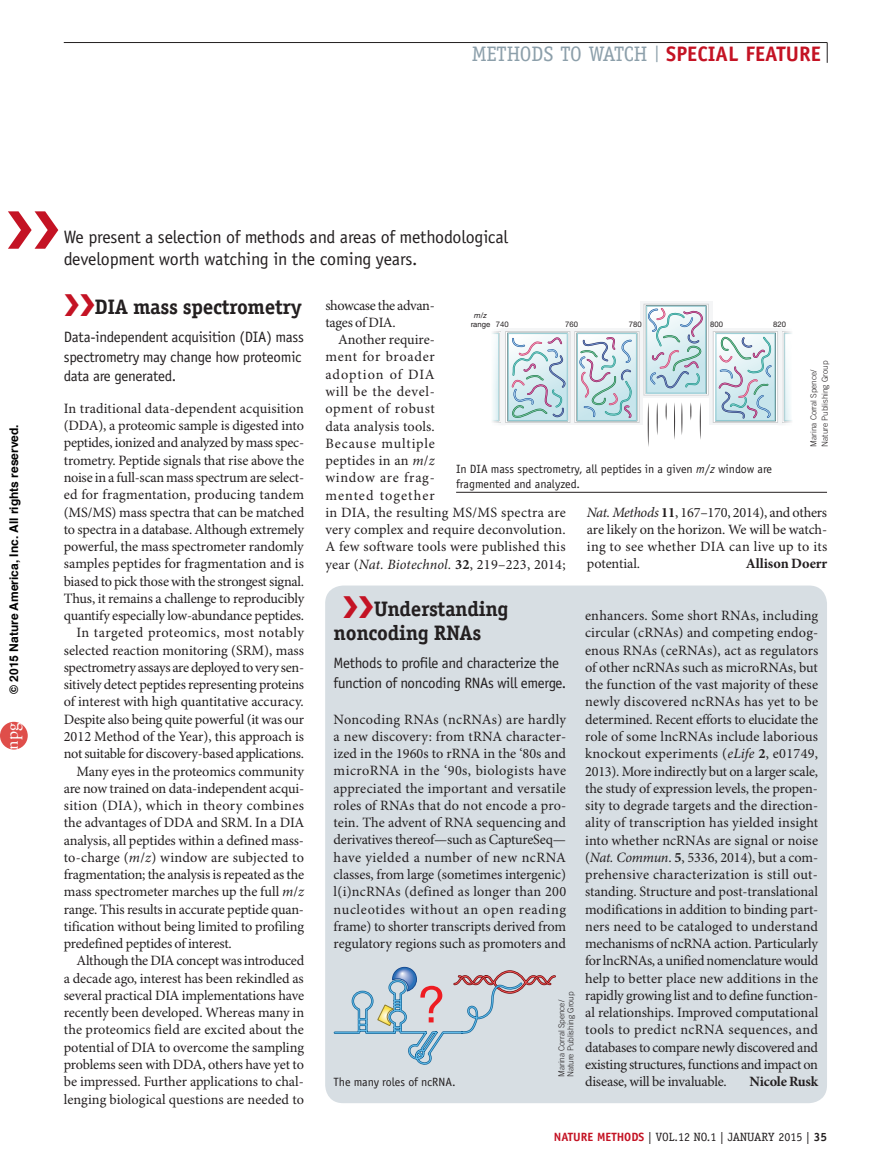
<style>
.page{position:relative;width:891px;height:1175px;background:#fff}
.page>*{position:absolute;margin:0;border:0;box-sizing:border-box;transform-origin:0 0}
.t1{font:50.4px "Helvetica LT Std";color:#ee1d23}
.t2{font:700 21px/24px "Officina Serif Std";letter-spacing:-.015em;color:#231f20}
.t3{font:21px "Officina Serif Std";color:#8c9faa}
.t4{font:18px/22.5px "Officina Sans Std";letter-spacing:-.01em;color:#231f20}
.t5{font:18px "Adobe Garamond Pro";color:#fff}
.t6{font:15px/19.5px "Officina Sans Std";letter-spacing:-.02em;color:#231f20}
.t7{font:14.25px/17.2px "Minion Pro";letter-spacing:-.01em;color:#231f20;text-align:justify}
.t8{font:14.25px/17.2px "Minion Pro";letter-spacing:.02em;color:#231f20}
.t9{font:14.25px "Minion Pro";letter-spacing:.01em;color:#231f20}
.t10{font:14.25px "Minion Pro";letter-spacing:.025em;color:#231f20}
.t11{font:700 14.25px "Minion Pro";letter-spacing:-.01em;color:#231f20}
.t12{font:12px/15px "Officina Sans Std";color:#231f20}
.t13{font:700 12px "Helvetica";color:#000}
.t14{font:12px "Officina Serif Std";color:#231f20}
.t15{font:300 8.25px/9px "Trade Gothic LT Std";letter-spacing:-.005em;color:#231f20}
.t16{font:7.65px "Helvetica Neue LT Std";color:#231f20}
.t17{font:7.65px "Helvetica LT Std";color:#231f20}
.t18{font:italic 7.65px "Helvetica Neue LT Std";color:#231f20}
.s1{font-family:"Officina Sans Std";font-size:16.5px}
.s2{font-family:"Officina Sans Std";font-weight:700;color:#c41324}
.s3{font-family:"Arial"}
.s4{color:#c41324}
.s5{font-style:italic}
.s6{font-weight:700}
.s7{font-family:"Helvetica Neue LT Std"}
.s8{font-family:"Officina Sans Std";font-weight:700}
</style>
<div class="page">
<hr style="left:64px;top:42px;width:763px;height:1px;background:#231f20">
<svg style="left:827px;top:43px;width:1px;height:20px"></svg>
<div style="left:640px;top:301px;width:73px;height:97px;background:#f4f5f6"></div>
<svg style="left:492px;top:304px;width:300px;height:143px"></svg>
<hr style="left:456px;top:492px;width:371px;height:1px;background:#231f20">
<div style="left:325px;top:585px;width:502px;height:518px;background:#d7dee3;border-radius:18px"></div>
<svg style="left:334px;top:967px;width:222px;height:97px"></svg>
<div style="left:0;top:722px;width:28px;height:27px;background:#df4e4a;border-radius:50%"></div>
<h2 class="t3" style="left:472px;top:42px;width:351px">METHODS TO WATCH <span class="s1">|</span> <span class="s2">SPECIAL FEATURE</span></h2>
<p class="t13" style="left:4px;top:693px;width:271px;rotate:-90deg">© 201<span class="s3">5</span> Nature America, Inc. All rights reserved.</p>
<p class="t5" style="left:1px;top:749px;width:28px;rotate:-90deg">npg</p>
<p class="t4" style="left:64px;top:226px;width:446px">We present a selection of methods and areas of methodological development worth watching in the coming years.</p>
<h2 class="t2" style="left:64px;top:295px;width:239px"><span class="s4">❯❯</span>DIA mass spectrometry</h2>
<p class="t6" style="left:64px;top:327px;width:242px">Data-independent acquisition (DIA) mass spectrometry may change how proteomic data are generated.</p>
<p class="t9" style="left:64px;top:400px;width:242px">In traditional data-dependent acquisition</p>
<p class="t7" style="left:64px;top:417px;width:242px">(DDA), a proteomic sample is digested into</p>
<p class="t7" style="left:64px;top:435px;width:242px">peptides, ionized and analyzed by mass spec-</p>
<p class="t7" style="left:64px;top:452px;width:242px">trometry. Peptide signals that rise above the</p>
<p class="t7" style="left:64px;top:469px;width:242px">noise in a full-scan mass spectrum are select-</p>
<p class="t8" style="left:64px;top:486px;width:242px">ed for fragmentation, producing tandem</p>
<p class="t7" style="left:64px;top:504px;width:242px">(MS/MS) mass spectra that can be matched</p>
<p class="t7" style="left:64px;top:521px;width:242px">to spectra in a database. Although extremely</p>
<p class="t7" style="left:64px;top:538px;width:242px">powerful, the mass spectrometer randomly</p>
<p class="t7" style="left:64px;top:556px;width:242px">samples peptides for fragmentation and is</p>
<p class="t7" style="left:64px;top:573px;width:242px">biased to pick those with the strongest signal.</p>
<p class="t7" style="left:64px;top:590px;width:242px">Thus, it remains a challenge to reproducibly</p>
<p class="t7" style="left:64px;top:607px;width:242px">quantify especially low-abundance peptides.</p>
<p class="t10" style="left:77px;top:624px;width:229px">In targeted proteomics, most notably</p>
<p class="t7" style="left:64px;top:642px;width:242px">selected reaction monitoring (SRM), mass</p>
<p class="t7" style="left:64px;top:659px;width:242px">spectrometry assays are deployed to very sen-</p>
<p class="t7" style="left:64px;top:676px;width:242px">sitively detect peptides representing proteins</p>
<p class="t7" style="left:64px;top:694px;width:242px">of interest with high quantitative accuracy.</p>
<p class="t7" style="left:64px;top:711px;width:242px">Despite also being quite powerful (it was our</p>
<p class="t7" style="left:64px;top:728px;width:242px">2012 Method of the Year), this approach is</p>
<p class="t7" style="left:64px;top:745px;width:242px">not suitable for discovery-based applications.</p>
<p class="t7" style="left:77px;top:763px;width:229px">Many eyes in the proteomics community</p>
<p class="t7" style="left:64px;top:780px;width:242px">are now trained on data-independent acqui-</p>
<p class="t10" style="left:64px;top:797px;width:242px">sition (DIA), which in theory combines</p>
<p class="t7" style="left:64px;top:814px;width:242px">the advantages of DDA and SRM. In a DIA</p>
<p class="t7" style="left:64px;top:832px;width:242px">analysis, all peptides within a defined mass-</p>
<p class="t9" style="left:64px;top:848px;width:242px">to-charge (<span class="s5">m</span>/<span class="s5">z</span>) window are subjected to</p>
<p class="t7" style="left:64px;top:866px;width:242px">fragmentation; the analysis is repeated as the</p>
<p class="t7" style="left:64px;top:883px;width:242px">mass spectrometer marches up the full <span class="s5">m</span>/<span class="s5">z</span></p>
<p class="t7" style="left:64px;top:901px;width:242px">range. This results in accurate peptide quan-</p>
<p class="t7" style="left:64px;top:918px;width:242px">tification without being limited to profiling</p>
<p class="t7" style="left:64px;top:935px;width:170px">predefined peptides of interest.</p>
<p class="t7" style="left:77px;top:952px;width:229px">Although the DIA concept was introduced</p>
<p class="t7" style="left:64px;top:970px;width:242px">a decade ago, interest has been rekindled as</p>
<p class="t7" style="left:64px;top:987px;width:242px">several practical DIA implementations have</p>
<p class="t7" style="left:64px;top:1004px;width:242px">recently been developed. Whereas many in</p>
<p class="t7" style="left:64px;top:1021px;width:242px">the proteomics field are excited about the</p>
<p class="t7" style="left:64px;top:1039px;width:242px">potential of DIA to overcome the sampling</p>
<p class="t7" style="left:64px;top:1056px;width:242px">problems seen with DDA, others have yet to</p>
<p class="t7" style="left:64px;top:1073px;width:242px">be impressed. Further applications to chal-</p>
<p class="t7" style="left:64px;top:1090px;width:242px">lenging biological questions are needed to</p>
<p class="t7" style="left:325px;top:297px;width:111px">showcase the advan&shy;tages of DIA.</p>
<p class="t8" style="left:325px;top:331px;width:242px;text-indent:13px">Another require-<br>ment for broader<br>adoption of DIA<br>will be the devel-<br>opment of robust<br>data analysis tools.<br>Because multiple<br>peptides in an <span class="s5">m</span>/<span class="s5">z<br></span>window are frag-<br>mented together<br>in DIA, the resulting MS/MS spectra are very complex and require deconvolution.<br>A few software tools were published this year (<span class="s5">Nat. Biotechnol.</span> <span class="s6">32</span>, 219–223, 2014;</p>
<p class="t18" style="left:474px;top:311px;width:14px">m/z</p>
<p class="t17" style="left:471px;top:319px;width:39px">range <span class="s7">740</span></p>
<p class="t16" style="left:565px;top:319px;width:14px">760</p>
<p class="t16" style="left:629px;top:319px;width:14px">780</p>
<p class="t16" style="left:710px;top:319px;width:14px">800</p>
<p class="t16" style="left:773px;top:319px;width:14px">820</p>
<p class="t15" style="left:808px;top:446px;width:87px;line-height:11.2px;rotate:-90deg">Marina Corral Spence/<br>Nature Publishing Group</p>
<p class="t12" style="left:456px;top:461px;width:318px">In DIA mass spectrometry, all peptides in a given <span class="s5">m</span>/<span class="s5">z</span> window are fragmented and analyzed.</p>
<p class="t7" style="left:587px;top:504px;width:242px"><span class="s5">Nat. Methods</span> <span class="s6">11</span>, 167–170, 2014), and others are likely on the horizon. We will be watch&shy;ing to see whether DIA can live up to its potential.</p>
<p class="t11" style="left:746px;top:555px;width:83px">Allison Doerr</p>
<h2 class="t2" style="left:334px;top:597px;width:176px;text-indent:9px"><span class="s4">❯❯</span>Understanding noncoding RNAs</h2>
<p class="t6" style="left:334px;top:653px;width:234px">Methods to profile and characterize the function of noncoding RNAs will emerge.</p>
<p class="t7" style="left:334px;top:711px;width:234px">Noncoding RNAs (ncRNAs) are hardly a new discovery: from tRNA character&shy;ized in the 1960s to rRNA in the ‘80s and microRNA in the ‘90s, biologists have appreciated the important and versatile roles of RNAs that do not encode a pro&shy;tein. The advent of RNA sequencing and derivatives thereof—such as CaptureSeq— have yielded a number of new ncRNA classes, from large (sometimes intergenic) l(i)ncRNAs (defined as longer than 200 nucleotides without an open reading frame) to shorter transcripts derived from regulatory regions such as promoters and</p>
<h1 class="t1" style="left:418px;top:975px;width:30px">?</h1>
<p class="t12" style="left:334px;top:1074px;width:123px">The many roles of ncRNA.</p>
<p class="t15" style="left:557px;top:1077px;width:87px;rotate:-90deg">Marina Corral Spence/<br>Nature Publishing Group</p>
<p class="t7" style="left:585px;top:607px;width:235px">enhancers. Some short RNAs, including circular (cRNAs) and competing endog&shy;enous RNAs (ceRNAs), act as regulators of other ncRNAs such as microRNAs, but the function of the vast majority of these newly discovered ncRNAs has yet to be determined. Recent efforts to elucidate the role of some lncRNAs include laborious knockout experiments (<span class="s5">eLife</span> <span class="s6">2</span>, e01749, 2013). More indirectly but on a larger scale, the study of expression levels, the propen&shy;sity to degrade targets and the direction&shy;ality of transcription has yielded insight into whether ncRNAs are signal or noise (<span class="s5">Nat. Commun</span>. <span class="s6">5</span>, 5336, 2014), but a com&shy;prehensive characterization is still out&shy;standing. Structure and post-translational modifications in addition to binding part&shy;ners need to be cataloged to understand mechanisms of ncRNA action. Particularly for lncRNAs, a unified nomenclature would help to better place new additions in the rapidly growing list and to define function&shy;al relationships. Improved computational tools to predict ncRNA sequences, and databases to compare newly discovered and existing structures, functions and impact on disease, will be invaluable.</p>
<p class="t11" style="left:750px;top:1073px;width:70px">Nicole Rusk</p>
<p class="t14" style="left:554px;top:1130px;width:275px"><span class="s2">NATURE METHODS</span> | VOL.12 NO.1 | JANUARY 2015 | <span class="s8">35</span></p>
</div>
